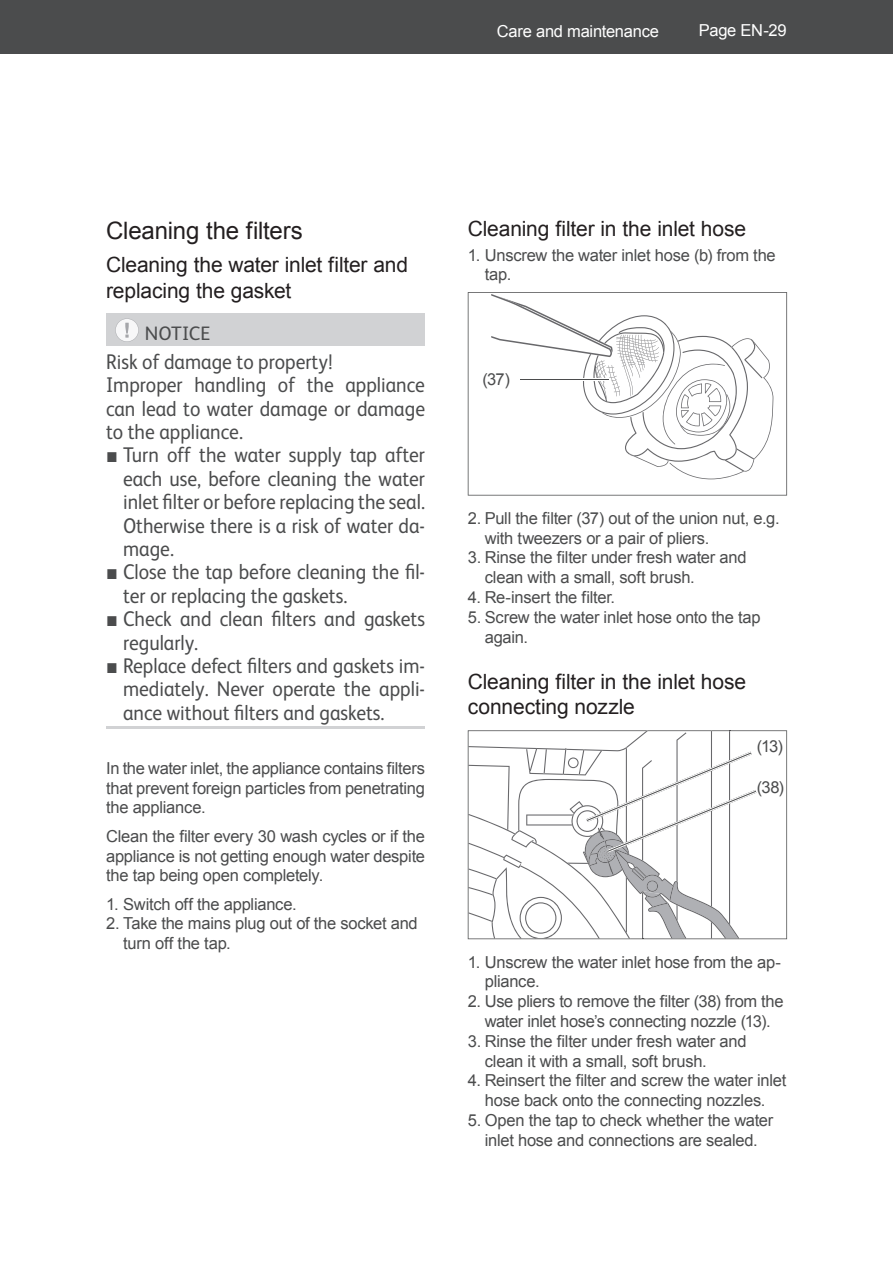
<style>
.page{position:relative;width:893px;height:1263px;background:#fff}
.page>*{position:absolute;margin:0;border:0;box-sizing:border-box;transform-origin:0 0}
.t1{font:24px "Arial";letter-spacing:-.005em;color:#231f20}
.t2{font:21.3px/23.4px "FS Albert";color:#4b4c4d;scale:.92 1}
.t3{font:21px/25.2px "Arial";letter-spacing:-.005em;color:#231f20}
.t4{font:19.5px "FS Albert";letter-spacing:.005em;color:#4b4c4d}
.t5{font:16.5px/19.8px "Arial";letter-spacing:-.015em;color:#4b4c4d}
.t6{font:16.5px "Arial";letter-spacing:-.015em;color:#fff}
.s1{font-family:"Arial"}
</style>
<div class="page">
<div style="left:0;top:0;width:893px;height:54px;background:#4b4c4d"></div>
<div style="left:106px;top:313px;width:319px;height:33px;background:#d1d2d4"></div>
<hr style="left:106px;top:726px;width:319px;height:3px;background:#d1d2d4">
<svg style="left:115px;top:318px;width:24px;height:24px"></svg>
<svg style="left:468px;top:292px;width:319px;height:204px"></svg>
<hr style="left:520px;top:378px;width:88px;height:3px;background:#4b4c4d">
<hr style="left:520px;top:378px;width:88px;height:1px;background:#fff">
<hr style="left:520px;top:380px;width:88px;height:1px;background:#fff">
<svg style="left:468px;top:730px;width:319px;height:209px"></svg>
<svg style="left:468px;top:731px;width:288px;height:208px"></svg>
<p class="t6" style="left:497px;top:22px;width:164px">Care and maintenance</p>
<p class="t6" style="left:699px;top:22px;width:89px">Page EN-29</p>
<h1 class="t1" style="left:106px;top:217px;width:198px">Cleaning the filters</h1>
<p class="t3" style="left:106px;top:252px;width:304px">Cleaning the water inlet filter and replacing the gasket</p>
<p class="t4" style="left:145px;top:326px;width:67px">NOTICE</p>
<p class="t2" style="left:106px;top:352px;width:348px">Risk of damage to property!<br>Improper handling of the appliance can lead to water damage or damage to the appliance.</p>
<p class="t2" style="left:123px;top:445px;width:330px;text-align:justify;text-indent:-17px"><span class="s1">■</span> Turn off the water supply tap after each use, before cleaning the water inlet filter or before replacing the seal.<br>Otherwise there is a risk of water da&shy;mage.</p>
<p class="t2" style="left:123px;top:562px;width:330px;text-indent:-17px"><span class="s1">■</span> Close the tap before cleaning the fil&shy;ter or replacing the gaskets.</p>
<p class="t2" style="left:123px;top:609px;width:330px;text-indent:-17px"><span class="s1">■</span> Check and clean filters and gaskets regularly.</p>
<p class="t2" style="left:123px;top:656px;width:330px;text-align:justify;text-indent:-17px"><span class="s1">■</span> Replace defect filters and gaskets im&shy;mediately. Never operate the appli&shy;ance without filters and gaskets.</p>
<p class="t5" style="left:106px;top:758px;width:320px;text-align:justify">In the water inlet, the appliance contains filters that prevent foreign particles from penetrating the appliance.</p>
<p class="t5" style="left:106px;top:826px;width:320px;text-align:justify">Clean the filter every 30 wash cycles or if the appliance is not getting enough water despite the tap being open completely.</p>
<p class="t5" style="left:106px;top:894px;width:192px">1. Switch off the appliance.</p>
<p class="t5" style="left:123px;top:914px;width:296px;text-indent:-17px">2. Take the mains plug out of the socket and turn off the tap.</p>
<p class="t3" style="left:468px;top:217px;width:280px">Cleaning filter in the inlet hose</p>
<p class="t5" style="left:485px;top:245px;width:292px;text-indent:-17px">1. Unscrew the water inlet hose (b) from the tap.</p>
<p class="t5" style="left:482px;top:370px;width:29px">(37)</p>
<p class="t5" style="left:485px;top:508px;width:296px;text-indent:-17px">2. Pull the filter (37) out of the union nut, e.g. with tweezers or a pair of pliers.</p>
<p class="t5" style="left:485px;top:548px;width:263px;text-indent:-17px">3. Rinse the filter under fresh water and clean with a small, soft brush.</p>
<p class="t5" style="left:468px;top:587px;width:149px">4. Re-insert the filter.</p>
<p class="t5" style="left:485px;top:607px;width:277px;text-indent:-17px">5. Screw the water inlet hose onto the tap again.</p>
<p class="t3" style="left:468px;top:669px;width:280px">Cleaning filter in the inlet hose connecting nozzle</p>
<p class="t5" style="left:757px;top:736px;width:28px">(13)</p>
<p class="t5" style="left:757px;top:778px;width:29px">(38)</p>
<p class="t5" style="left:485px;top:952px;width:298px;text-indent:-17px">1. Unscrew the water inlet hose from the ap&shy;pliance.</p>
<p class="t5" style="left:468px;top:992px;width:317px;text-align:center">2. Use pliers to remove the filter (38) from the water inlet hose’s connecting nozzle (13).</p>
<p class="t5" style="left:485px;top:1031px;width:263px;text-indent:-17px">3. Rinse the filter under fresh water and clean it with a small, soft brush.</p>
<p class="t5" style="left:468px;top:1071px;width:320px;text-align:center">4. Reinsert the filter and screw the water inlet hose back onto the connecting nozzles.</p>
<p class="t5" style="left:468px;top:1110px;width:307px;text-align:center">5. Open the tap to check whether the water inlet hose and connections are sealed.</p>
</div>
